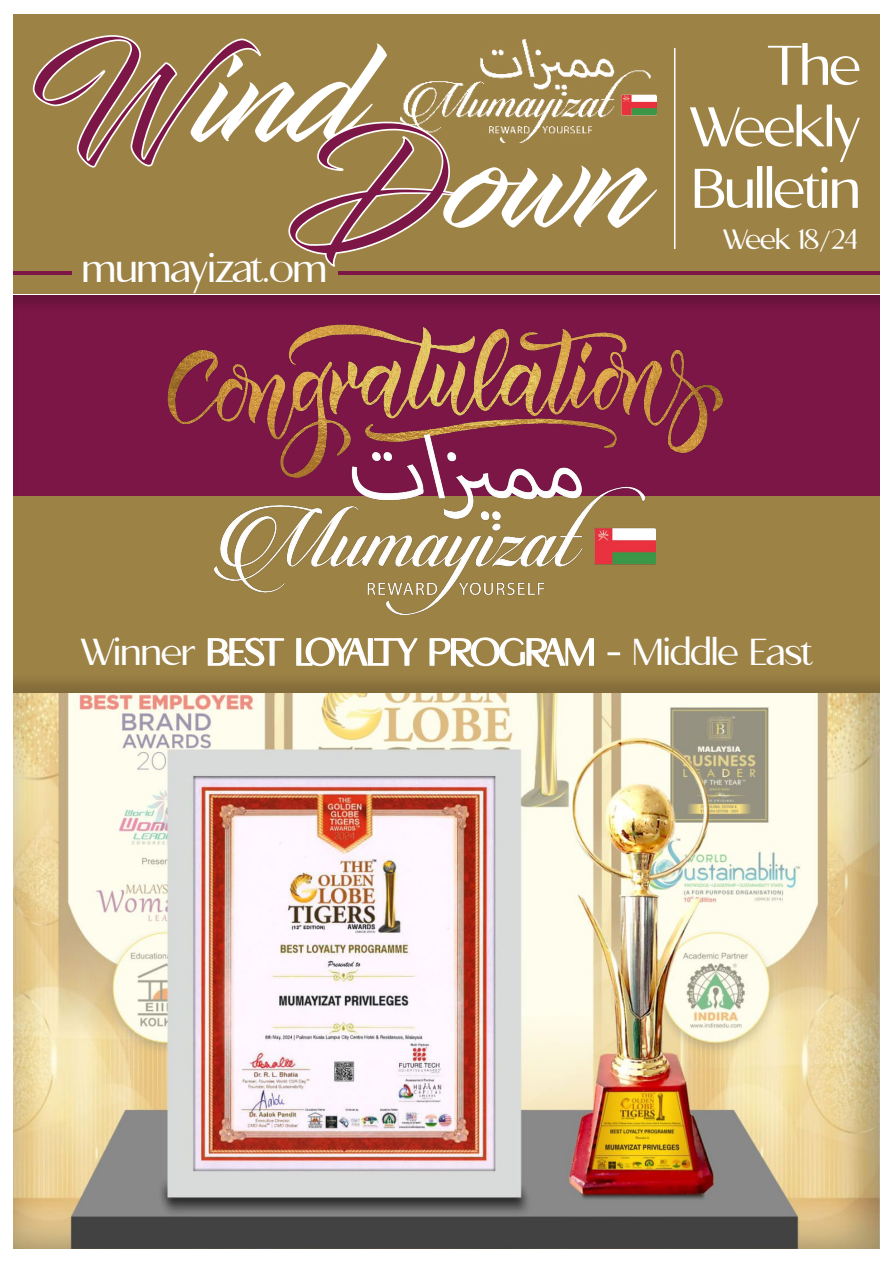
<style>
.page{position:relative;width:893px;height:1263px;background:#fff}
.page>*{position:absolute;margin:0;border:0;box-sizing:border-box;transform-origin:0 0}
.t1{font:145.8px "Infinite Stroke";color:#fff}
.t2{font:55.8px/61.5px "APOLLO";color:#fff;text-align:justify}
.t3{font:39.6px "APOLLO";color:#fff}
.t4{font:37.5px "APOLLO";color:#fff}
.t5{font:27.9px "APOLLO";color:#fff}
.s1{color:#7b1647}
</style>
<div class="page">
<img style="left:13px;top:694px;width:867px;height:555px">
<div style="left:5px;top:11px;width:882px;height:283px;background:#9d8246"></div>
<hr style="left:12px;top:271px;width:60px;height:3px;background:#7b1647">
<div style="left:0;top:0;width:893px;height:13px;background:#fff"></div>
<img style="left:401px;top:39px;width:256px;height:103px">
<div style="left:0;top:285px;width:893px;height:213px;background:#000;opacity:.19"></div>
<div style="left:0;top:486px;width:893px;height:208px;background:#000;opacity:.17"></div>
<hr style="left:339px;top:271px;width:546px;height:3px;background:#7b1647">
<div style="left:0;top:0;width:12px;height:1261px;background:#fff"></div>
<div style="left:881px;top:0;width:12px;height:1261px;background:#fff"></div>
<hr style="left:674px;top:48px;width:1px;height:201px;background:#fff">
<img style="left:167px;top:324px;width:556px;height:153px">
<img style="left:214px;top:435px;width:441px;height:180px">
<h1 class="t1" style="left:31px;top:5px;width:342px"><span class="s1">W</span>ind</h1>
<h1 class="t1" style="left:306px;top:91px;width:351px"><span class="s1">D</span>own</h1>
<p class="t3" style="left:82px;top:243px;width:246px">mumayizat.om</p>
<h2 class="t2" style="left:690px;top:35px;width:172px;text-indent:78px">The Weekly Bulletin</h2>
<p class="t5" style="left:723px;top:222px;width:135px">Week 18/24</p>
<p class="t4" style="left:81px;top:628px;width:733px">Winner BEST LOYALTY PROGRAM - Middle East</p>
</div>
